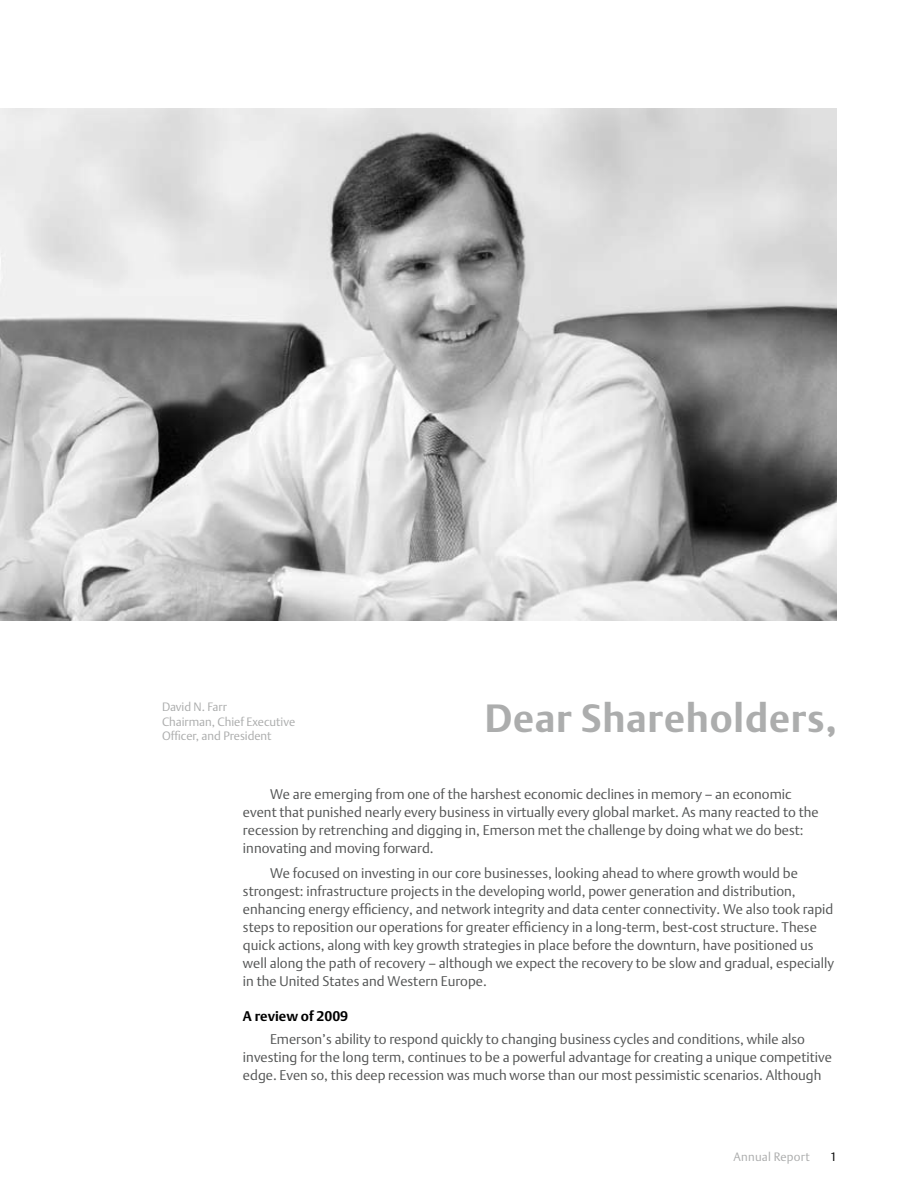
<style>
.page{position:relative;width:918px;height:1188px;background:#fff}
.page>*{position:absolute;margin:0;border:0;box-sizing:border-box;transform-origin:0 0}
.t1{font:700 39px "DTL Argo T";letter-spacing:.02em;color:#acadad}
.t2{font:300 13.8px/18px "DTL Argo T";color:#545555}
.t3{font:700 13.8px "DTL Argo T";color:#000}
.t4{font:300 12px/14.4px "DTL Argo T";color:#acadad}
.t5{font:300 12px "DTL Argo T";letter-spacing:.02em;color:#acadad}
.t6{font:300 12px "DTL Argo T";color:#000}
</style>
<div class="page">
<img style="left:0;top:108px;width:837px;height:513px">
<p class="t4" style="left:162px;top:700px;width:135px">David N. Farr<br>Chairman, Chief Executive<br>Officer, and President</p>
<h1 class="t1" style="left:485px;top:695px;width:354px">Dear Shareholders,</h1>
<p class="t2" style="left:243px;top:785px;width:577px;text-indent:27px">We are emerging from one of the harshest economic declines in memory – an economic event that punished nearly every business in virtually every global market. As many reacted to the recession by retrenching and digging in, Emerson met the challenge by doing what we do best: innovating and moving forward.</p>
<p class="t2" style="left:243px;top:864px;width:593px;text-indent:27px">We focused on investing in our core businesses, looking ahead to where growth would be strongest: infrastructure projects in the developing world, power generation and distribution, enhancing energy efficiency, and network integrity and data center connectivity. We also took rapid steps to reposition our operations for greater efficiency in a long-term, best-cost structure. These quick actions, along with key growth strategies in place before the downturn, have positioned us well along the path of recovery – although we expect the recovery to be slow and gradual, especially in the United States and Western Europe.</p>
<p class="t3" style="left:243px;top:1007px;width:107px">A review of 2009</p>
<p class="t2" style="left:243px;top:1030px;width:590px;text-indent:27px">Emerson’s ability to respond quickly to changing business cycles and conditions, while also investing for the long term, continues to be a powerful advantage for creating a unique competitive edge. Even so, this deep recession was much worse than our most pessimistic scenarios. Although</p>
<p class="t5" style="left:734px;top:1150px;width:78px">Annual Report</p>
<p class="t6" style="left:830px;top:1150px;width:8px">1</p>
</div>
